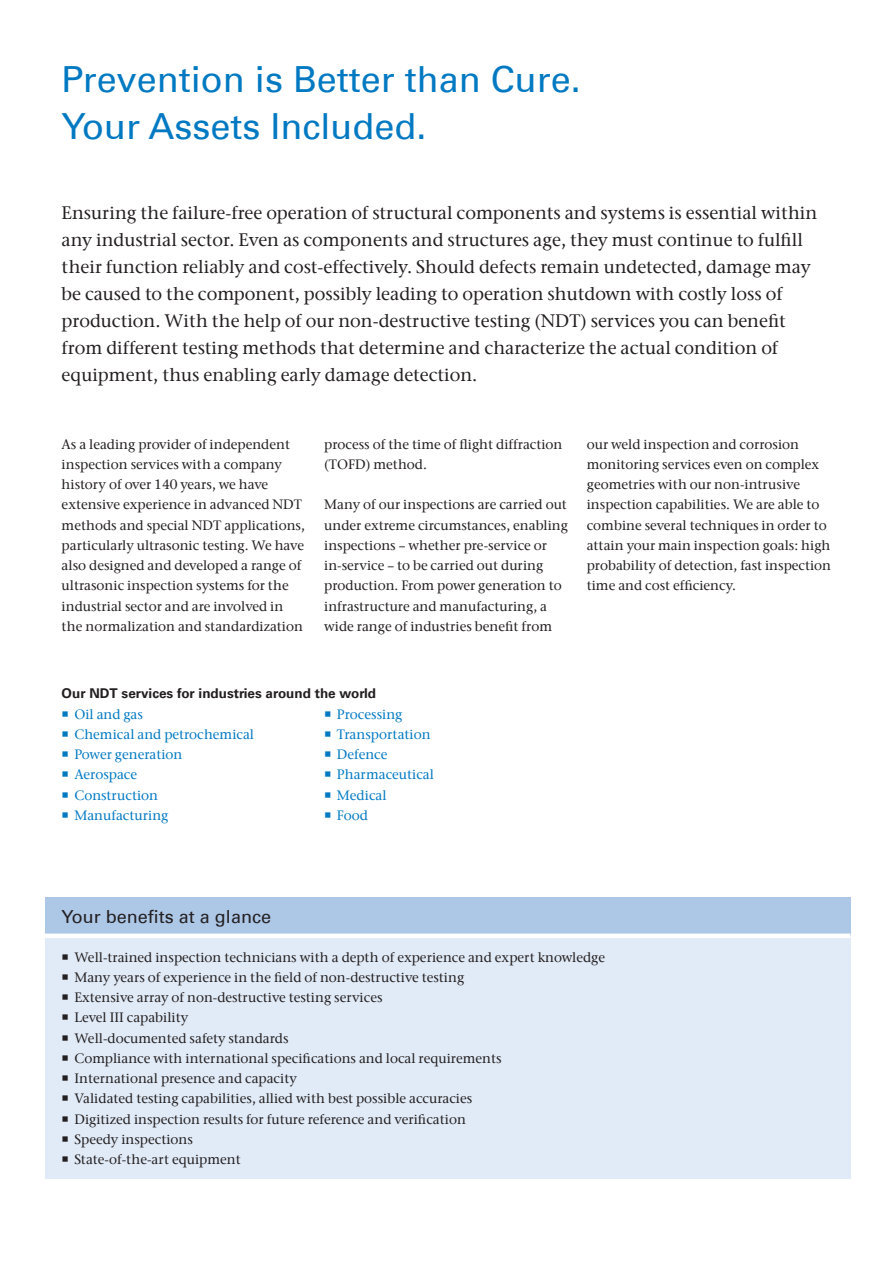
<style>
.page{position:relative;width:893px;height:1263px;background:#fff}
.page>*{position:absolute;margin:0;border:0;box-sizing:border-box;transform-origin:0 0}
.t1{font:36px/47.2px "Univers Com 55 Roman";color:#0079c2}
.t2{font:500 18px/27px "ITC Stone Serif Com";color:#231f20}
.t3{font:18px "Univers Com 55 Roman";color:#231f20}
.t4{font:500 13.5px/20.2px "ITC Stone Serif Com";color:#231f20}
.t5{font:500 13.5px/20.2px "ITC Stone Serif Com";color:#0079c2}
.t6{font:700 13.5px "Univers Com 65";color:#231f20}
</style>
<div class="page">
<div style="left:45px;top:897px;width:805px;height:39px;background:#adc7e7"></div>
<div style="left:45px;top:936px;width:805px;height:242px;background:#e1ebf7"></div>
<div style="left:45px;top:933px;width:805px;height:5px;background:#fff"></div>
<h1 class="t1" style="left:62px;top:56px;width:521px">Prevention is Better than Cure.<br>Your Assets Included.</h1>
<p class="t2" style="left:62px;top:199px;width:757px">Ensuring the failure-free operation of structural components and systems is essential within any industrial sector. Even as components and structures age, they must continue to fulfill their function reliably and cost-effectively. Should defects remain undetected, damage may be caused to the component, possibly leading to operation shutdown with costly loss of production. With the help of our non-destructive testing (NDT) services you can benefit from different testing methods that determine and characterize the actual condition of equipment, thus enabling early damage detection.</p>
<p class="t4" style="left:62px;top:434px;width:245px">As a leading provider of independent inspection services with a company history of over 140 years, we have extensive experience in advanced NDT methods and special NDT applications, particularly ultrasonic testing. We have also designed and developed a range of ultrasonic inspection systems for the industrial sector and are involved in the normalization and standardization</p>
<p class="t4" style="left:324px;top:434px;width:240px">process of the time of flight diffraction (TOFD) method.</p>
<p class="t4" style="left:324px;top:494px;width:245px">Many of our inspections are carried out under extreme circumstances, enabling inspections – whether pre-service or in-service – to be carried out during production. From power generation to infrastructure and manufacturing, a wide range of industries benefit from</p>
<p class="t4" style="left:587px;top:434px;width:246px">our weld inspection and corrosion monitoring services even on complex geometries with our non-intrusive inspection capabilities. We are able to combine several techniques in order to attain your main inspection goals: high probability of detection, fast inspection time and cost efficiency.</p>
<p class="t6" style="left:62px;top:685px;width:316px">Our NDT services for industries around the world</p>
<p class="t5" style="left:74px;top:704px;width:181px">Oil and gas<br>Chemical and petrochemical<br>Power generation<br>Aerospace<br>Construction<br>Manufacturing</p>
<p class="t5" style="left:337px;top:704px;width:98px">Processing<br>Transportation<br>Defence<br>Pharmaceutical<br>Medical<br>Food</p>
<h2 class="t3" style="left:62px;top:906px;width:211px">Your benefits at a glance</h2>
<p class="t4" style="left:74px;top:947px;width:532px">Well-trained inspection technicians with a depth of experience and expert knowledge Many years of experience in the field of non-destructive testing<br>Extensive array of non-destructive testing services<br>Level III capability<br>Well-documented safety standards<br>Compliance with international specifications and local requirements<br>International presence and capacity<br>Validated testing capabilities, allied with best possible accuracies<br>Digitized inspection results for future reference and verification<br>Speedy inspections<br>State-of-the-art equipment</p>
</div>
